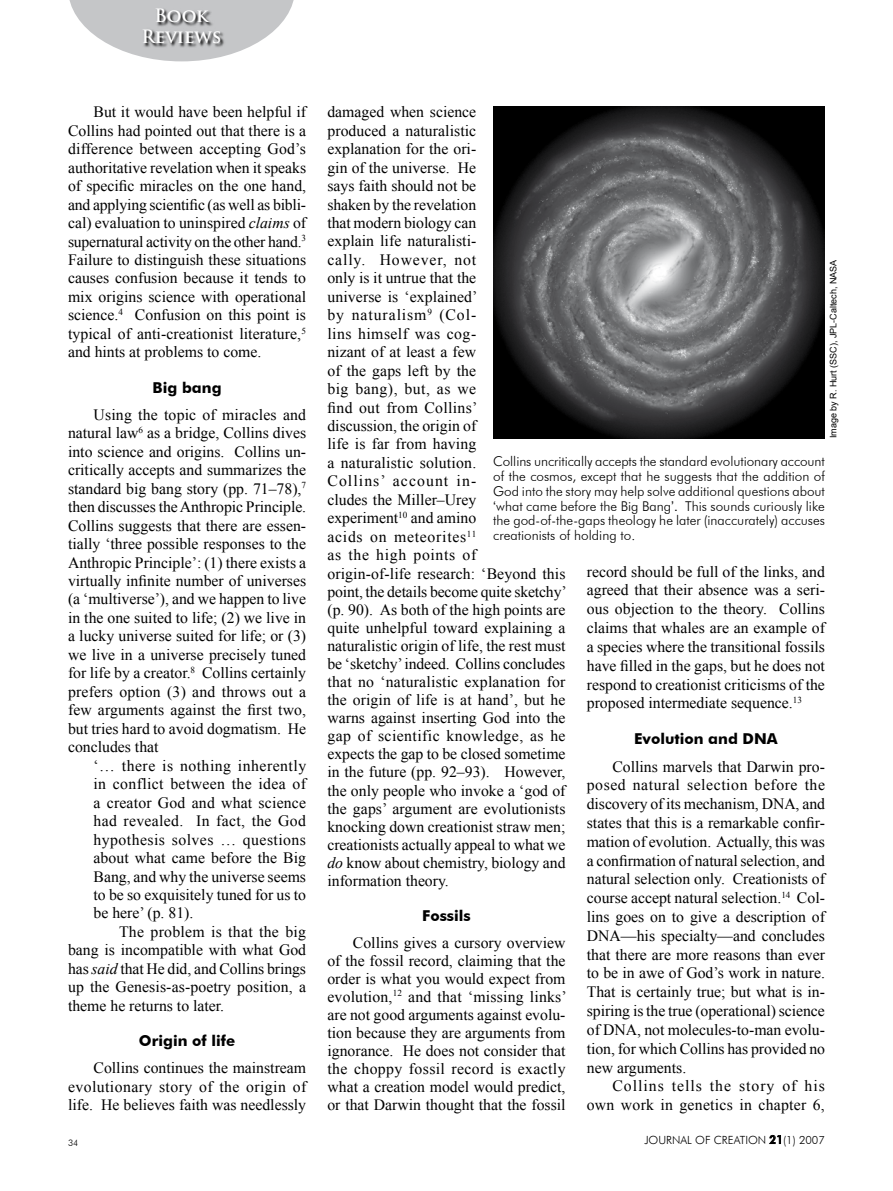
<style>
.page{position:relative;width:893px;height:1191px;background:#fff}
.page>*{position:absolute;margin:0;border:0;box-sizing:border-box;transform-origin:0 0}
.t1{font:700 18px/21px "Trajan Pro";color:#fff;text-align:center}
.t2{font:15.75px/18.5px "Times New Roman";color:#000;text-align:justify}
.t3{font:700 15px "Futura BT";color:#000}
.t4{font:300 13.5px/14.7px "Futura BT";color:#000;text-align:justify}
.t5{font:300 11.25px "Futura BT";color:#000}
.t6{font:9px "Arial";color:#000}
.t7{font:300 9px "Futura BT";color:#000}
.s1{font-style:italic}
.s2{font-family:"Arial";font-weight:400}
.s3{font-weight:500}
</style>
<div class="page">
<svg style="left:69px;top:0;width:225px;height:61px"></svg>
<svg style="left:143px;top:7px;width:83px;height:41px;background:#a5a6a7"></svg>
<svg style="left:769px;top:1135px;width:12px;height:9px"></svg>
<img style="left:493px;top:106px;width:332px;height:332px">
<p class="t1" style="left:141px;top:5px;width:82px">Book<br>Reviews</p>
<p class="t2" style="left:68px;top:102px;width:240px;text-indent:26px">But it would have been helpful if Collins had pointed out that there is a difference between accepting God’s authoritative revelation when it speaks of specific miracles on the one hand, and applying scientific (as well as bibli&shy;cal) evaluation to uninspired <span class="s1">claims</span> of supernatural activity on the other hand.<sup>3<br></sup>Failure to distinguish these situations causes confusion because it tends to mix origins science with operational science.<sup>4</sup> Confusion on this point is typical of anti-creationist literature,<sup>5 </sup>and hints at problems to come.</p>
<p class="t3" style="left:153px;top:378px;width:70px">Big bang</p>
<p class="t2" style="left:68px;top:405px;width:240px;text-indent:26px">Using the topic of miracles and natural law<sup>6</sup> as a bridge, Collins dives into science and origins. Collins un&shy;critically accepts and summarizes the standard big bang story (pp. 71–78),<sup>7 </sup>then discusses the Anthropic Principle.<br>Collins suggests that there are essen&shy;tially ‘three possible responses to the Anthropic Principle’: (1) there exists a virtually infinite number of universes (a ‘multiverse’), and we happen to live in the one suited to life; (2) we live in a lucky universe suited for life; or (3) we live in a universe precisely tuned for life by a creator.<sup>8</sup> Collins certainly prefers option (3) and throws out a few arguments against the first two, but tries hard to avoid dogmatism. He concludes that</p>
<p class="t2" style="left:94px;top:756px;width:214px">‘… there is nothing inherently in conflict between the idea of a creator God and what science had revealed. In fact, the God hypothesis solves … questions about what came before the Big Bang, and why the universe seems to be so exquisitely tuned for us to be here’ (p. 81).</p>
<p class="t2" style="left:68px;top:922px;width:240px;text-indent:51px">The problem is that the big bang is incompatible with what God has <span class="s1">said</span> that He did, and Collins brings up the Genesis-as-poetry position, a theme he returns to later.</p>
<p class="t3" style="left:139px;top:1031px;width:98px">Origin of life</p>
<p class="t2" style="left:68px;top:1058px;width:240px;text-indent:26px">Collins continues the mainstream evolutionary story of the origin of life. He believes faith was needlessly</p>
<p class="t7" style="left:68px;top:1137px;width:12px">34</p>
<p class="t2" style="left:327px;top:103px;width:241px;text-align:left">damaged when science<br>produced a naturalistic<br>explanation for the ori-<br>gin of the universe. He<br>says faith should not be<br>shaken by the revelation<br>that modern biology can<br>explain life naturalisti-<br>cally. However, not<br>only is it untrue that the<br>universe is ‘explained’<br>by naturalism<sup>9</sup> (Col-<br>lins himself was cog-<br>nizant of at least a few<br>of the gaps left by the<br>big bang), but, as we<br>find out from Collins’<br>discussion, the origin of<br>life is far from having<br>a naturalistic solution.<br>Collins’ account in-<br>cludes the Miller–Urey<br>experiment<sup>10</sup> and amino<br>acids on meteorites<sup>11<br></sup>as the high points of<br>origin-of-life research: ‘Beyond this point, the details become quite sketchy’ (p. 90). As both of the high points are quite unhelpful toward explaining a naturalistic origin of life, the rest must be ‘sketchy’ indeed. Collins concludes that no ‘naturalistic explanation for the origin of life is at hand’, but he warns against inserting God into the gap of scientific knowledge, as he expects the gap to be closed sometime in the future (pp. 92–93). However, the only people who invoke a ‘god of the gaps’ argument are evolutionists knocking down creationist straw men; creationists actually appeal to what we <span class="s1">do</span> know about chemistry, biology and information theory.</p>
<p class="t3" style="left:422px;top:906px;width:50px">Fossils</p>
<p class="t2" style="left:327px;top:933px;width:241px;line-height:18px;text-indent:26px">Collins gives a cursory overview of the fossil record, claiming that the order is what you would expect from evolution,<sup>12</sup> and that ‘missing links’ are not good arguments against evolu&shy;tion because they are arguments from ignorance. He does not consider that the choppy fossil record is exactly what a creation model would predict, or that Darwin thought that the fossil</p>
<p class="t6" style="left:827px;top:438px;width:180px;rotate:-90deg">Image by R. Hurt (SSC), JPL-Caltech, NASA</p>
<p class="t4" style="left:493px;top:454px;width:333px">Collins uncritically accepts the standard evolutionary account of the cosmos, except that he suggests that the addition of God into the story may help solve additional questions about <span class="s2">‘</span>what came before the Big Bang<span class="s2">’.</span> This sounds curiously like the god-of-the-gaps theology he later (inaccurately) accuses creationists of holding to.</p>
<p class="t2" style="left:587px;top:562px;width:240px">record should be full of the links, and agreed that their absence was a seri&shy;ous objection to the theory. Collins claims that whales are an example of a species where the transitional fossils have filled in the gaps, but he does not respond to creationist criticisms of the proposed intermediate sequence.<sup>13</sup></p>
<p class="t3" style="left:634px;top:729px;width:145px">Evolution and DNA</p>
<p class="t2" style="left:587px;top:756px;width:240px;text-indent:26px">Collins marvels that Darwin pro&shy;posed natural selection before the discovery of its mechanism, DNA, and states that this is a remarkable confir&shy;mation of evolution. Actually, this was a confirmation of natural selection, and natural selection only. Creationists of course accept natural selection.<sup>14</sup> Col&shy;lins goes on to give a description of DNA—his specialty—and concludes that there are more reasons than ever to be in awe of God’s work in nature.<br>That is certainly true; but what is in&shy;spiring is the true (operational) science of DNA, not molecules-to-man evolu&shy;tion, for which Collins has provided no new arguments.</p>
<p class="t2" style="left:587px;top:1076px;width:240px;text-align:right">Collins tells the story of his own work in genetics in chapter 6,</p>
<p class="t5" style="left:644px;top:1132px;width:182px">JOURNAL OF CREATION <span class="s3">21</span>(1) 2007</p>
</div>
